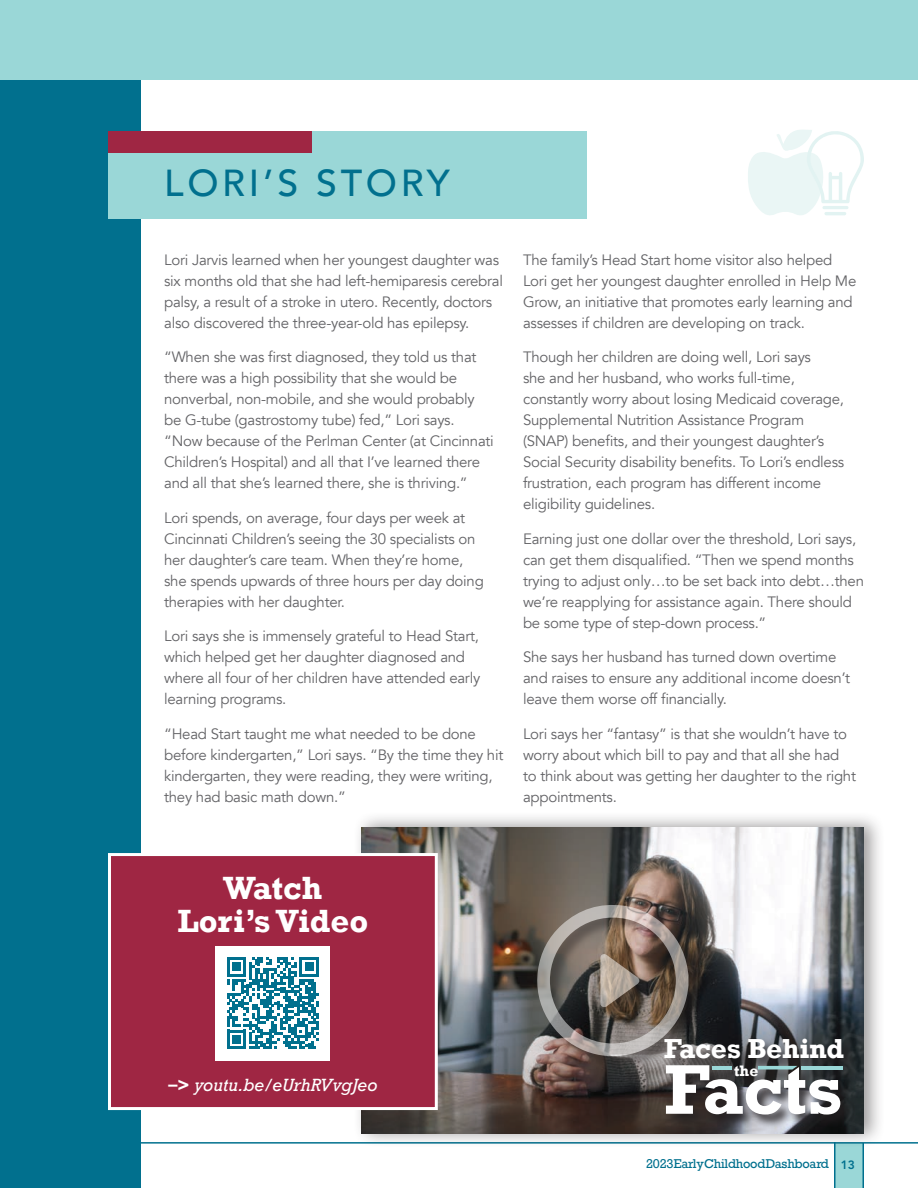
<style>
.page{position:relative;width:918px;height:1188px;background:#fff}
.page>*{position:absolute;margin:0;border:0;box-sizing:border-box;transform-origin:0 0}
.t1{font:700 71.4px "Rockwell";letter-spacing:-.01em;color:#fff}
.t2{font:500 37.5px "Avenir";letter-spacing:.1em;color:#01708e}
.t3{font:700 33px/33px "Rockwell";color:#fff;text-align:center}
.t4{font:700 28.2px "Rockwell";letter-spacing:-.01em;color:#fff}
.t5{font:italic 18px "Rockwell";color:#fff}
.t6{font:700 15.6px "Rockwell";color:#fff}
.t7{font:15px/21px "Avenir";letter-spacing:-.015em;color:#636366}
.t8{font:12px "Rockwell";letter-spacing:-.02em;color:#01708e}
.s1{font-weight:700;font-style:normal}
.s2{font-family:"Avenir LT Pro";font-weight:800}
</style>
<div class="page">
<div style="left:835px;top:1143px;width:27px;height:45px;background:#9ad7d7"></div>
<hr style="left:834px;top:1142px;width:2px;height:46px;background:#01708e">
<hr style="left:862px;top:1143px;width:2px;height:45px;background:#01708e">
<hr style="left:0;top:1142px;width:918px;height:2px;background:#01708e">
<div style="left:0;top:0;width:140px;height:1188px;background:#01708e"></div>
<div style="left:108px;top:131px;width:478px;height:88px;background:#9ad7d7"></div>
<div style="left:353px;top:811px;width:532px;height:337px;background:#231f20;opacity:.45"></div>
<img style="left:362px;top:827px;width:502px;height:307px">
<div style="left:110px;top:855px;width:326px;height:254px;background:#9f2643"></div>
<div style="left:108px;top:853px;width:330px;height:257px;border:3px solid #fff"></div>
<div style="left:216px;top:946px;width:114px;height:114px;background:#fff"></div>
<svg style="left:227px;top:957px;width:92px;height:92px"></svg>
<div style="left:539px;top:906px;width:164px;height:165px;background:#231f20;opacity:.75"></div>
<svg style="left:536px;top:903px;width:152px;height:153px;background:#7a6f68"></svg>
<div style="left:108px;top:131px;width:204px;height:21px;background:#9f2643"></div>
<div style="left:0;top:0;width:918px;height:80px;background:#9ad7d7"></div>
<svg style="left:748px;top:130px;width:116px;height:86px"></svg>
<div style="left:664px;top:1038px;width:194px;height:91px;background:#231f20;opacity:.85"></div>
<hr style="left:713px;top:1066px;width:19px;height:4px;background:#9ad7d7">
<svg style="left:758px;top:1066px;width:39px;height:4px"></svg>
<hr style="left:801px;top:1066px;width:42px;height:4px;background:#9ad7d7">
<p class="t2" style="left:164px;top:151px;width:287px">LORI’S STORY</p>
<p class="t7" style="left:164px;top:249px;width:340px">Lori Jarvis learned when her youngest daughter was six months old that she had left-hemiparesis cerebral palsy, a result of a stroke in utero. Recently, doctors also discovered the three-year-old has epilepsy.</p>
<p class="t7" style="left:164px;top:347px;width:331px">“When she was first diagnosed, they told us that there was a high possibility that she would be nonverbal, non-mobile, and she would probably be G-tube (gastrostomy tube) fed,” Lori says. “Now because of the Perlman Center (at Cincinnati Children’s Hospital) and all that I’ve learned there and all that she’s learned there, she is thriving.”</p>
<p class="t7" style="left:164px;top:507px;width:321px">Lori spends, on average, four days per week at Cincinnati Children’s seeing the 30 specialists on her daughter’s care team. When they’re home, she spends upwards of three hours per day doing therapies with her daughter.</p>
<p class="t7" style="left:164px;top:626px;width:318px">Lori says she is immensely grateful to Head Start, which helped get her daughter diagnosed and where all four of her children have attended early learning programs.</p>
<p class="t7" style="left:164px;top:723px;width:341px">“Head Start taught me what needed to be done before kindergarten,” Lori says. “By the time they hit kindergarten, they were reading, they were writing, they had basic math down.”</p>
<p class="t7" style="left:523px;top:249px;width:335px">The family’s Head Start home visitor also helped Lori get her youngest daughter enrolled in Help Me Grow, an initiative that promotes early learning and assesses if children are developing on track.</p>
<p class="t7" style="left:523px;top:347px;width:323px">Though her children are doing well, Lori says<br>she and her husband, who works full-time, constantly worry about losing Medicaid coverage, Supplemental Nutrition Assistance Program (SNAP) benefits, and their youngest daughter’s Social Security disability benefits. To Lori’s endless frustration, each program has different income eligibility guidelines.</p>
<p class="t7" style="left:523px;top:528px;width:342px">Earning just one dollar over the threshold, Lori says, can get them disqualified. “Then we spend months trying to adjust only…to be set back into debt…then we’re reapplying for assistance again. There should be some type of step-down process.”</p>
<p class="t7" style="left:523px;top:647px;width:328px">She says her husband has turned down overtime and raises to ensure any additional income doesn’t leave them worse off financially.</p>
<p class="t7" style="left:523px;top:723px;width:334px">Lori says her “fantasy” is that she wouldn’t have to worry about which bill to pay and that all she had to think about was getting her daughter to the right appointments.</p>
<p class="t3" style="left:177px;top:872px;width:193px">Watch<br>Lori’s Video</p>
<p class="t5" style="left:169px;top:1075px;width:210px"><span class="s1">–&gt;</span> youtu.be/eUrhRVvgJeo</p>
<p class="t4" style="left:664px;top:1032px;width:182px">Faces Behind</p>
<p class="t1" style="left:664px;top:1047px;width:180px">Facts</p>
<p class="t6" style="left:734px;top:1061px;width:26px">the</p>
<p class="t8" style="left:646px;top:1156px;width:210px">2023 Early Childhood Dashboard <span class="s2">13</span></p>
</div>
